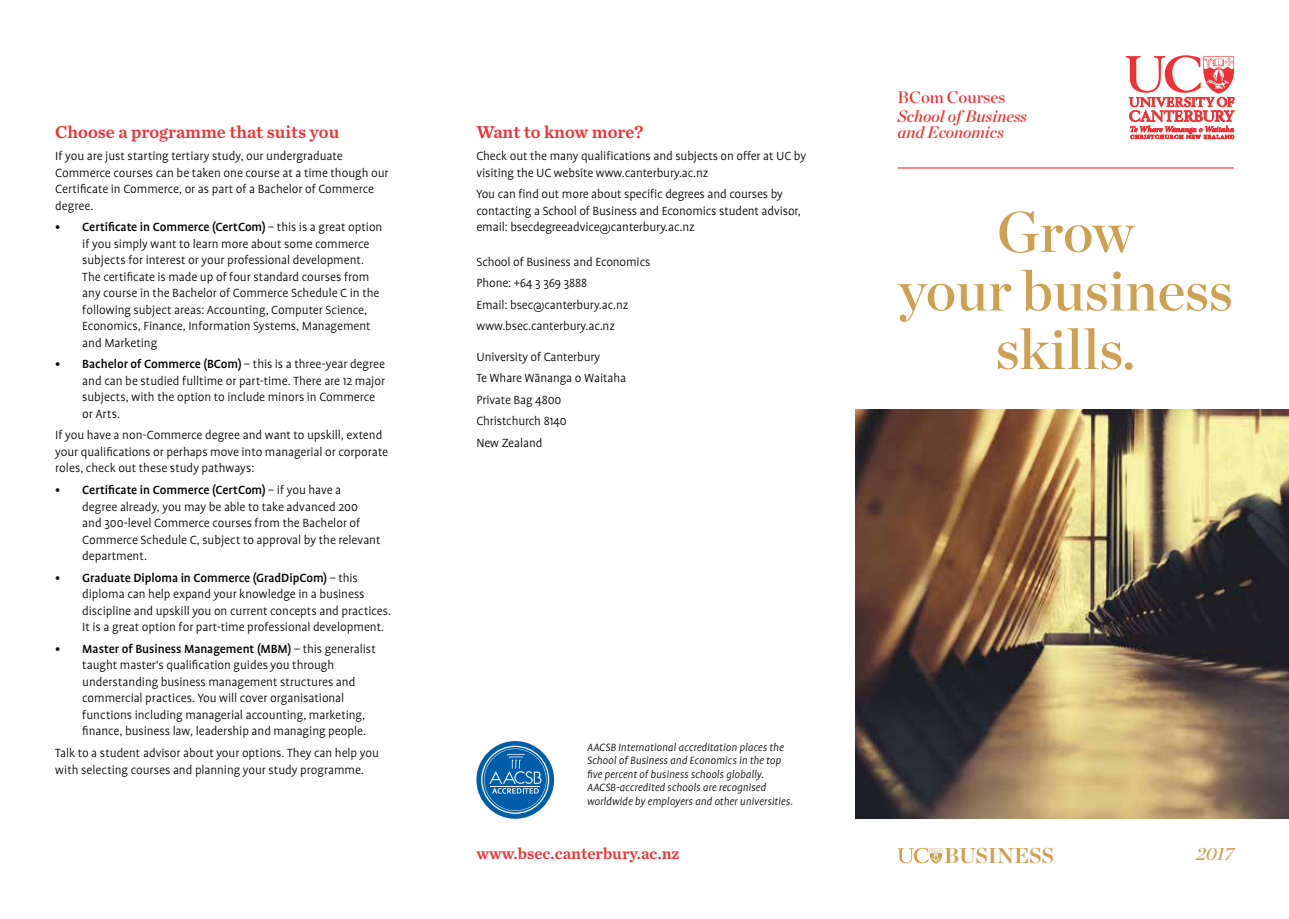
<style>
.page{position:relative;width:1289px;height:919px;background:#fff}
.page>*{position:absolute;margin:0;border:0;box-sizing:border-box;transform-origin:0 0}
.t1{font:57px/58.5px "Chronicle Display Semi";color:#cea052;text-align:center}
.t2{font:700 21.45px "Chronicle Display";letter-spacing:-.01em;color:#cea052}
.t3{font:18px "Chronicle Text G4 Semi";color:#ee3135}
.t4{font:italic 18px "Chronicle Display Semi";color:#cea052}
.t5{font:italic 16.5px/16.5px "Chronicle Display Semi";color:#ee3135}
.t6{font:16.5px "Chronicle Text G4 Semi";color:#ee3135}
.t7{font:16.5px "Chronicle Display Semi";color:#ee3135}
.t8{font:300 13.5px/16.5px "Profile Pro";letter-spacing:-.005em;color:#000}
.t9{font:italic 300 12px/13.5px "Profile Pro";color:#000}
.s1{font-weight:500}
</style>
<div class="page">
<svg style="left:1125px;top:55px;width:109px;height:84px"></svg>
<hr style="left:897px;top:167px;width:336px;height:1px;background:#ee3135">
<svg style="left:897px;top:847px;width:45px;height:16px"></svg>
<div style="left:476px;top:741px;width:78px;height:77px;background:#005daa;border-radius:50%"></div>
<svg style="left:481px;top:745px;width:68px;height:68px"></svg>
<img style="left:855px;top:410px;width:433px;height:408px">
<h3 class="t3" style="left:55px;top:118px;width:285px">Choose a programme that suits you</h3>
<p class="t8" style="left:55px;top:148px;width:335px">If you are just starting tertiary study, our undergraduate Commerce courses can be taken one course at a time though our Certificate in Commerce, or as part of a Bachelor of Commerce degree.</p>
<p class="t8" style="left:82px;top:219px;width:302px;text-indent:-27px"><span class="s1">• Certificate in Commerce (CertCom)</span> – this is a great option if you simply want to learn more about some commerce subjects for interest or your professional development.<br>The certificate is made up of four standard courses from any course in the Bachelor of Commerce Schedule C in the following subject areas: Accounting, Computer Science, Economics, Finance, Information Systems, Management and Marketing</p>
<p class="t8" style="left:82px;top:356px;width:304px;text-indent:-27px"><span class="s1">• Bachelor of Commerce (BCom)</span> – this is a three-year degree and can be studied fulltime or part-time. There are 12 major subjects, with the option to include minors in Commerce or Arts.</p>
<p class="t8" style="left:55px;top:427px;width:334px">If you have a non-Commerce degree and want to upskill, extend your qualifications or perhaps move into managerial or corporate roles, check out these study pathways:</p>
<p class="t8" style="left:82px;top:482px;width:300px;text-indent:-27px"><span class="s1">• Certificate in Commerce (CertCom)</span> – if you have a<br>degree already, you may be able to take advanced 200 and 300-level Commerce courses from the Bachelor of Commerce Schedule C, subject to approval by the relevant department.</p>
<p class="t8" style="left:82px;top:570px;width:310px;text-indent:-27px"><span class="s1">• Graduate Diploma in Commerce (GradDipCom)</span> – this diploma can help expand your knowledge in a business discipline and upskill you on current concepts and practices.<br>It is a great option for part-time professional development.</p>
<p class="t8" style="left:82px;top:641px;width:295px;text-indent:-27px"><span class="s1">• Master of Business Management (MBM)</span> – this generalist taught master's qualification guides you through understanding business management structures and commercial practices. You will cover organisational functions including managerial accounting, marketing, finance, business law, leadership and managing people.</p>
<p class="t8" style="left:55px;top:745px;width:325px">Talk to a student advisor about your options. They can help you with selecting courses and planning your study programme.</p>
<p class="t9" style="left:587px;top:740px;width:207px">AACSB International accreditation places the School of Business and Economics in the top five percent of business schools globally.<br>AACSB-accredited schools are recognised worldwide by employers and other universities.</p>
<h3 class="t3" style="left:476px;top:118px;width:168px">Want to know more?</h3>
<p class="t8" style="left:476px;top:148px;width:331px">Check out the many qualifications and subjects on offer at UC by visiting the UC website www.canterbury.ac.nz</p>
<p class="t8" style="left:476px;top:186px;width:326px">You can find out more about specific degrees and courses by contacting a School of Business and Economics student advisor, email: bsecdegreeadvice@canterbury.ac.nz</p>
<p class="t8" style="left:476px;top:251px;width:175px;line-height:21.6px">School of Business and Economics<br>Phone: +64 3 369 3888<br>Email: bsec@canterbury.ac.nz www.bsec.canterbury.ac.nz</p>
<p class="t8" style="left:476px;top:346px;width:151px;line-height:21.6px">University of Canterbury<br>Te Whare Wānanga o Waitaha<br>Private Bag 4800<br>Christchurch 8140<br>New Zealand</p>
<p class="t6" style="left:476px;top:840px;width:204px">www.bsec.canterbury.ac.nz</p>
<p class="t7" style="left:897px;top:85px;width:109px">BCom Courses</p>
<p class="t5" style="left:897px;top:106px;width:131px">School of Business and Economics</p>
<h1 class="t1" style="left:898px;top:199px;width:336px">Grow<br>your business skills.</h1>
<h2 class="t2" style="left:944px;top:838px;width:112px">BUSINESS</h2>
<h3 class="t4" style="left:1196px;top:839px;width:39px">2017</h3>
</div>
